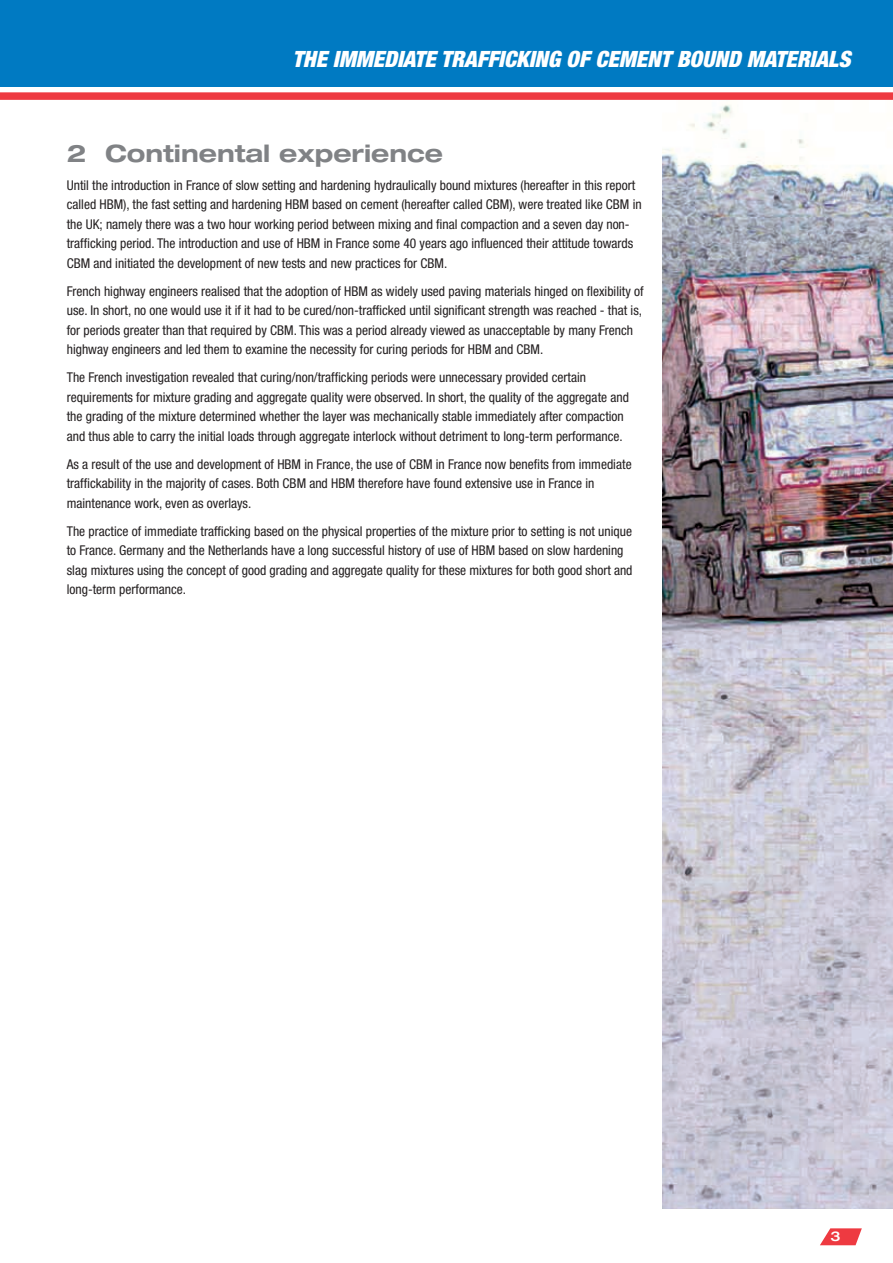
<style>
.page{position:relative;width:893px;height:1263px;background:#fff}
.page>*{position:absolute;margin:0;border:0;box-sizing:border-box;transform-origin:0 0}
.t1{font:700 expanded 24px "Helvetica Neue";color:#808285}
.t2{font:italic 900 condensed 22.5px "Helvetica Neue";color:#fff}
.t3{font:condensed 13.5px/19.5px "Helvetica Neue";color:#231f20}
</style>
<div class="page">
<div style="left:0;top:0;width:893px;height:87px;background:#007ac2"></div>
<img style="left:663px;top:105px;width:230px;height:1104px">
<div style="left:0;top:92px;width:893px;height:8px;background:#ee3a41"></div>
<svg style="left:820px;top:1228px;width:42px;height:17px"></svg>
<h2 class="t2" style="left:292px;top:45px;width:559px">THE IMMEDIATE TRAFFICKING OF CEMENT BOUND MATERIALS</h2>
<h1 class="t1" style="left:67px;top:138px;width:378px">2 Continental experience</h1>
<p class="t3" style="left:67px;top:175px;width:576px">Until the introduction in France of slow setting and hardening hydraulically bound mixtures (hereafter in this report called HBM), the fast setting and hardening HBM based on cement (hereafter called CBM), were treated like CBM in the UK; namely there was a two hour working period between mixing and final compaction and a seven day non&shy;trafficking period. The introduction and use of HBM in France some 40 years ago influenced their attitude towards CBM and initiated the development of new tests and new practices for CBM.</p>
<p class="t3" style="left:67px;top:281px;width:578px">French highway engineers realised that the adoption of HBM as widely used paving materials hinged on flexibility of use. In short, no one would use it if it had to be cured/non-trafficked until significant strength was reached - that is, for periods greater than that required by CBM. This was a period already viewed as unacceptable by many French highway engineers and led them to examine the necessity for curing periods for HBM and CBM.</p>
<p class="t3" style="left:67px;top:368px;width:564px">The French investigation revealed that curing/non/trafficking periods were unnecessary provided certain requirements for mixture grading and aggregate quality were observed. In short, the quality of the aggregate and the grading of the mixture determined whether the layer was mechanically stable immediately after compaction and thus able to carry the initial loads through aggregate interlock without detriment to long-term performance.</p>
<p class="t3" style="left:67px;top:454px;width:566px">As a result of the use and development of HBM in France, the use of CBM in France now benefits from immediate traffickability in the majority of cases. Both CBM and HBM therefore have found extensive use in France in maintenance work, even as overlays.</p>
<p class="t3" style="left:67px;top:521px;width:567px">The practice of immediate trafficking based on the physical properties of the mixture prior to setting is not unique to France. Germany and the Netherlands have a long successful history of use of HBM based on slow hardening slag mixtures using the concept of good grading and aggregate quality for these mixtures for both good short and long-term performance.</p>
</div>
